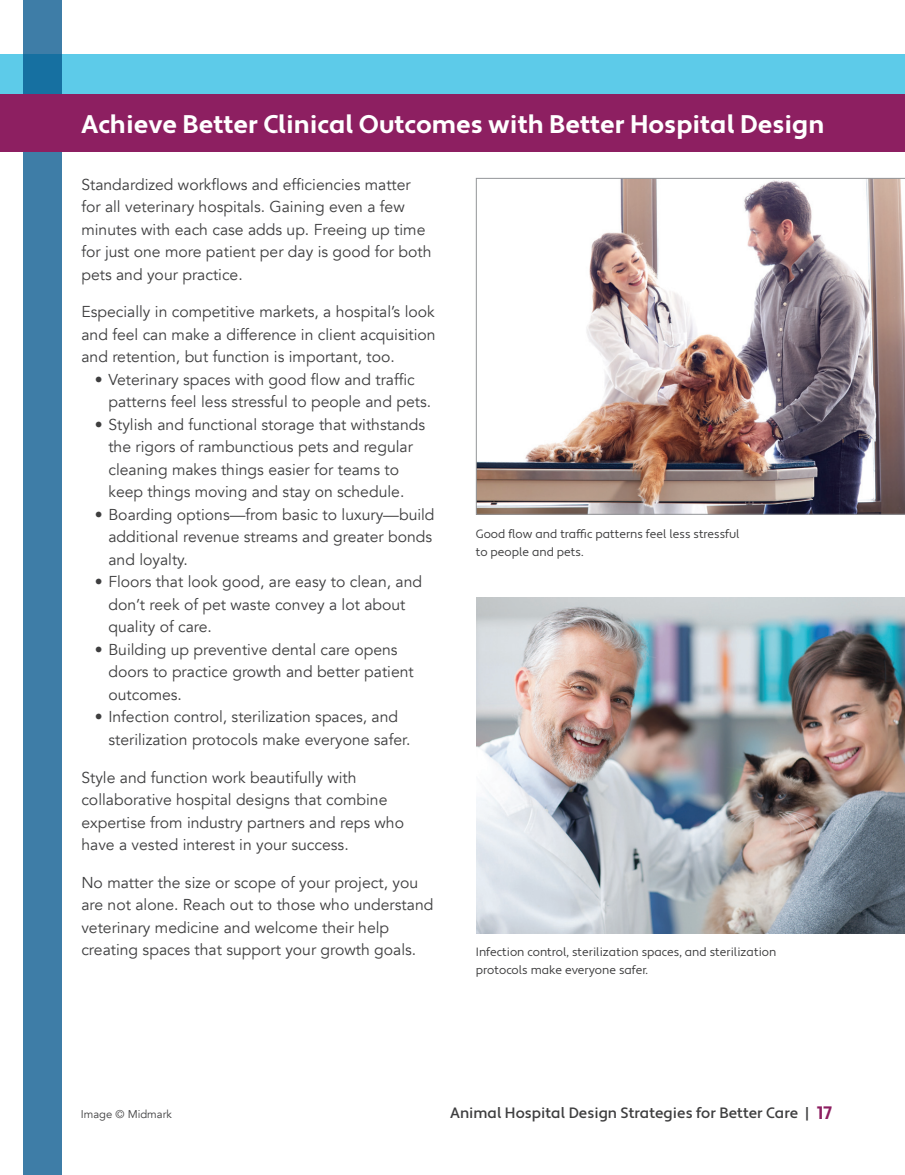
<style>
.page{position:relative;width:905px;height:1175px;background:#fff}
.page>*{position:absolute;margin:0;border:0;box-sizing:border-box;transform-origin:0 0}
.t1{font:700 25.5px "Apertura";color:#fff}
.t2{font:15.75px/22.5px "Avenir";color:#3e3e3f}
.t3{font:500 15px "Apertura";color:#3e3e3f}
.t4{font:12px/18px "Apertura";color:#3e3e3f}
.t5{font:11.25px "Avenir";color:#3e3e3f}
.s1{font-weight:700;font-size:18px;color:#8d1f61}
</style>
<div class="page">
<div style="left:0;top:54px;width:904px;height:78px;background:#5dcbe9"></div>
<div style="left:23px;top:0;width:39px;height:1174px;background:#3e7da7"></div>
<div style="left:0;top:95px;width:904px;height:57px;background:#8d1f61"></div>
<img style="left:476px;top:178px;width:428px;height:336px">
<img style="left:476px;top:597px;width:428px;height:337px">
<h1 class="t1" style="left:81px;top:109px;width:744px">Achieve Better Clinical Outcomes with Better Hospital Design</h1>
<p class="t2" style="left:81px;top:173px;width:351px">Standardized workflows and efficiencies matter for all veterinary hospitals. Gaining even a few minutes with each case adds up. Freeing up time for just one more patient per day is good for both pets and your practice.</p>
<p class="t2" style="left:81px;top:301px;width:356px;text-align:justify">Especially in competitive markets, a hospital’s look and feel can make a difference in client acquisition and retention, but function is important, too.</p>
<p class="t2" style="left:108px;top:368px;width:324px;text-indent:-13px">• Veterinary spaces with good flow and traffic patterns feel less stressful to people and pets.</p>
<p class="t2" style="left:108px;top:413px;width:318px;text-indent:-13px">• Stylish and functional storage that withstands the rigors of rambunctious pets and regular cleaning makes things easier for teams to keep things moving and stay on schedule.</p>
<p class="t2" style="left:108px;top:503px;width:328px;text-indent:-13px">• Boarding options—from basic to luxury—build additional revenue streams and greater bonds and loyalty.</p>
<p class="t2" style="left:108px;top:571px;width:315px;text-indent:-13px">• Floors that look good, are easy to clean, and don’t reek of pet waste convey a lot about quality of care.</p>
<p class="t2" style="left:108px;top:638px;width:307px;text-indent:-13px">• Building up preventive dental care opens doors to practice growth and better patient outcomes.</p>
<p class="t2" style="left:108px;top:706px;width:303px;text-indent:-13px">• Infection control, sterilization spaces, and sterilization protocols make everyone safer.</p>
<p class="t2" style="left:81px;top:766px;width:324px">Style and function work beautifully with collaborative hospital designs that combine expertise from industry partners and reps who have a vested interest in your success.</p>
<p class="t2" style="left:81px;top:871px;width:353px">No matter the size or scope of your project, you are not alone. Reach out to those who understand veterinary medicine and welcome their help creating spaces that support your growth goals.</p>
<p class="t4" style="left:475px;top:525px;width:265px">Good flow and traffic patterns feel less stressful to people and pets.</p>
<p class="t4" style="left:476px;top:943px;width:302px">Infection control, sterilization spaces, and sterilization protocols make everyone safer.</p>
<p class="t5" style="left:81px;top:1107px;width:92px">Image © Midmark</p>
<p class="t3" style="left:450px;top:1103px;width:383px">Animal Hospital Design Strategies for Better Care | <span class="s1">17</span></p>
</div>
